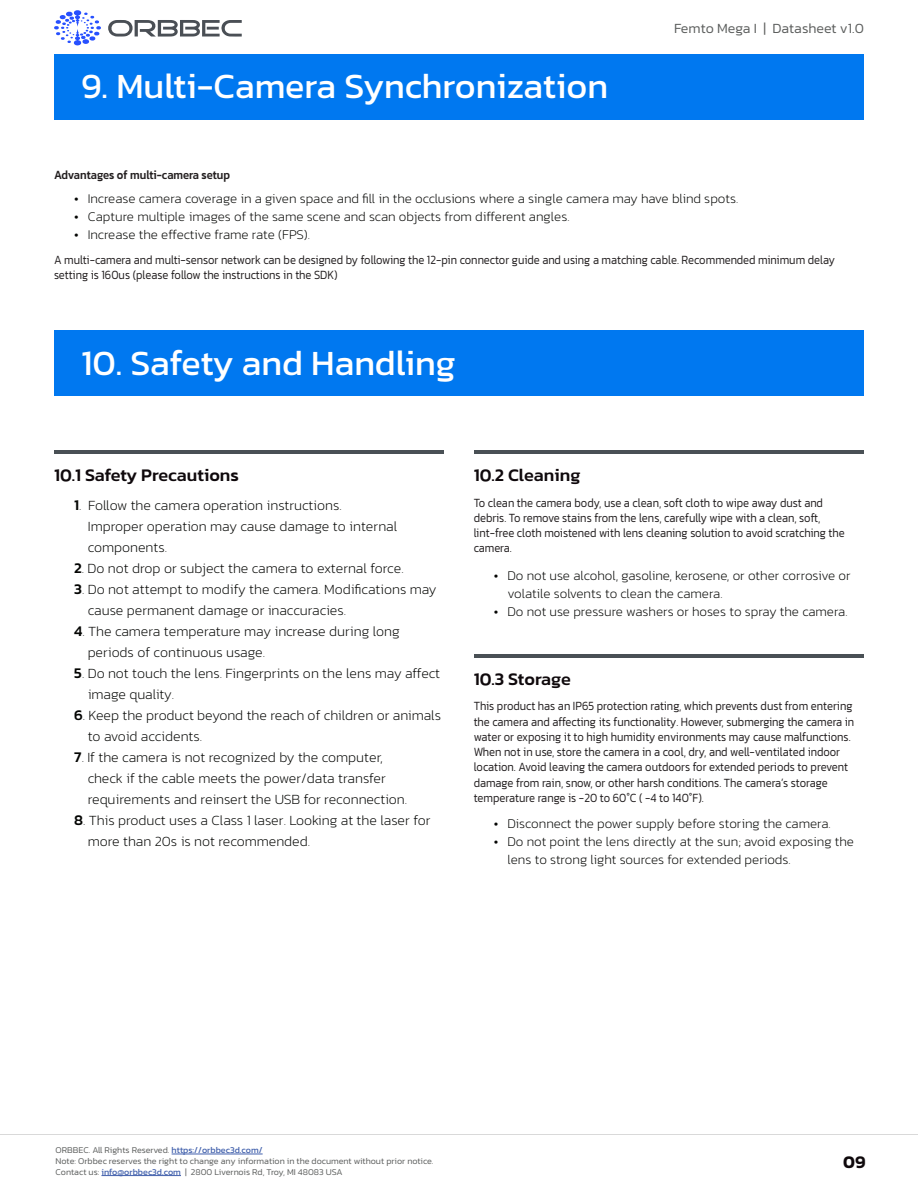
<style>
.page{position:relative;width:918px;height:1188px;background:#fff}
.page>*{position:absolute;margin:0;border:0;box-sizing:border-box;transform-origin:0 0}
.t1{font:36px "Kanit";color:#fff}
.t2{font:500 18px "Kanit";color:#0f090c}
.t3{font:600 18px "Kanit";color:#0f090c}
.t4{font:200 14.25px/21px "Kanit";color:#040503}
.t5{font:300 14.25px "Kanit";color:#5d5f5e}
.t6{font:200 13.5px/18px "Kanit";color:#040503}
.t7{font:300 12.75px/15.3px "Kanit";color:#231f20;scale:.88 1}
.t8{font:500 12.75px "Kanit";color:#231f20;scale:.88 1}
.t9{font:300 9px "Kanit";color:#5d5f5e}
.s1{font-weight:500;font-size:15px}
.s2{font-weight:400;color:#4160ac}
</style>
<div class="page">
<svg style="left:108px;top:20px;width:134px;height:17px"></svg>
<svg style="left:54px;top:10px;width:47px;height:35px"></svg>
<hr style="left:0;top:1134px;width:918px;height:1px;background:#d9d9d9">
<hr style="left:172px;top:1154px;width:91px;height:1px;background:#4160ac">
<hr style="left:101px;top:1175px;width:80px;height:1px;background:#4160ac">
<div style="left:54px;top:54px;width:810px;height:66px;background:#0078f0"></div>
<hr style="left:54px;top:451px;width:390px;height:3px;background:#495055">
<div style="left:54px;top:330px;width:810px;height:66px;background:#0078f0"></div>
<hr style="left:474px;top:451px;width:390px;height:3px;background:#495055">
<hr style="left:474px;top:654px;width:390px;height:4px;background:#495055">
<p class="t1" style="left:81px;top:60px;width:529px">9. Multi-Camera Synchronization</p>
<p class="t5" style="left:674px;top:18px;width:191px">Femto Mega I | Datasheet v1.0</p>
<p class="t8" style="left:54px;top:165px;width:202px">Advantages of multi-camera setup</p>
<p class="t6" style="left:74px;top:189px;width:666px">• Increase camera coverage in a given space and fill in the occlusions where a single camera may have blind spots.</p>
<p class="t6" style="left:74px;top:207px;width:497px">• Capture multiple images of the same scene and scan objects from different angles.</p>
<p class="t6" style="left:74px;top:225px;width:237px">• Increase the effective frame rate (FPS).</p>
<p class="t7" style="left:54px;top:252px;width:889px">A multi-camera and multi-sensor network can be designed by following the 12-pin connector guide and using a matching cable. Recommended minimum delay setting is 160us (please follow the instructions in the SDK)</p>
<p class="t1" style="left:81px;top:336px;width:376px">10. Safety and Handling</p>
<p class="t2" style="left:54px;top:462px;width:186px">10.1 Safety Precautions</p>
<p class="t4" style="left:88px;top:495px;width:311px;text-indent:-14px"><span class="s1">1</span>. Follow the camera operation instructions.<br>Improper operation may cause damage to internal components.</p>
<p class="t4" style="left:74px;top:558px;width:331px"><span class="s1">2</span>. Do not drop or subject the camera to external force.</p>
<p class="t4" style="left:88px;top:579px;width:350px;text-indent:-14px"><span class="s1">3</span>. Do not attempt to modify the camera. Modifications may cause permanent damage or inaccuracies.</p>
<p class="t4" style="left:88px;top:621px;width:314px;text-indent:-14px"><span class="s1">4</span>. The camera temperature may increase during long periods of continuous usage.</p>
<p class="t4" style="left:88px;top:663px;width:354px;text-indent:-14px"><span class="s1">5</span>. Do not touch the lens. Fingerprints on the lens may affect image quality.</p>
<p class="t4" style="left:88px;top:705px;width:355px;text-indent:-14px"><span class="s1">6</span>. Keep the product beyond the reach of children or animals to avoid accidents.</p>
<p class="t4" style="left:88px;top:747px;width:321px;text-indent:-14px"><span class="s1">7</span>. If the camera is not recognized by the computer, check if the cable meets the power/data transfer requirements and reinsert the USB for reconnection.</p>
<p class="t4" style="left:88px;top:810px;width:344px;text-indent:-14px"><span class="s1">8</span>. This product uses a Class 1 laser. Looking at the laser for more than 20s is not recommended.</p>
<p class="t2" style="left:474px;top:462px;width:108px">10.2 Cleaning</p>
<p class="t7" style="left:474px;top:494px;width:423px">To clean the camera body, use a clean, soft cloth to wipe away dust and debris. To remove stains from the lens, carefully wipe with a clean, soft, lint-free cloth moistened with lens cleaning solution to avoid scratching the camera.</p>
<p class="t6" style="left:507px;top:566px;width:345px;text-indent:-14px">• Do not use alcohol, gasoline, kerosene, or other corrosive or volatile solvents to clean the camera.</p>
<p class="t6" style="left:494px;top:602px;width:355px">• Do not use pressure washers or hoses to spray the camera.</p>
<p class="t2" style="left:474px;top:665px;width:99px">10.3 Storage</p>
<p class="t7" style="left:474px;top:698px;width:434px">This product has an IP65 protection rating, which prevents dust from entering the camera and affecting its functionality. However, submerging the camera in water or exposing it to high humidity environments may cause malfunctions.<br>When not in use, store the camera in a cool, dry, and well-ventilated indoor location. Avoid leaving the camera outdoors for extended periods to prevent damage from rain, snow, or other harsh conditions. The camera’s storage temperature range is -20 to 60°C ( -4 to 140°F).</p>
<p class="t6" style="left:494px;top:815px;width:338px">• Disconnect the power supply before storing the camera.</p>
<p class="t6" style="left:507px;top:833px;width:348px;text-indent:-14px">• Do not point the lens directly at the sun; avoid exposing the lens to strong light sources for extended periods.</p>
<p class="t9" style="left:56px;top:1144px;width:209px">ORBBEC. All Rights Reserved. <span class="s2">https://orbbec3d.com/</span></p>
<p class="t9" style="left:56px;top:1155px;width:380px">Note: Orbbec reserves the right to change any information in the document without prior notice.</p>
<p class="t9" style="left:56px;top:1165px;width:289px">Contact us: <span class="s2">info@orbbec3d.com</span> | 2800 Livernois Rd, Troy, MI 48083 USA</p>
<p class="t3" style="left:843px;top:1148px;width:24px">09</p>
</div>
